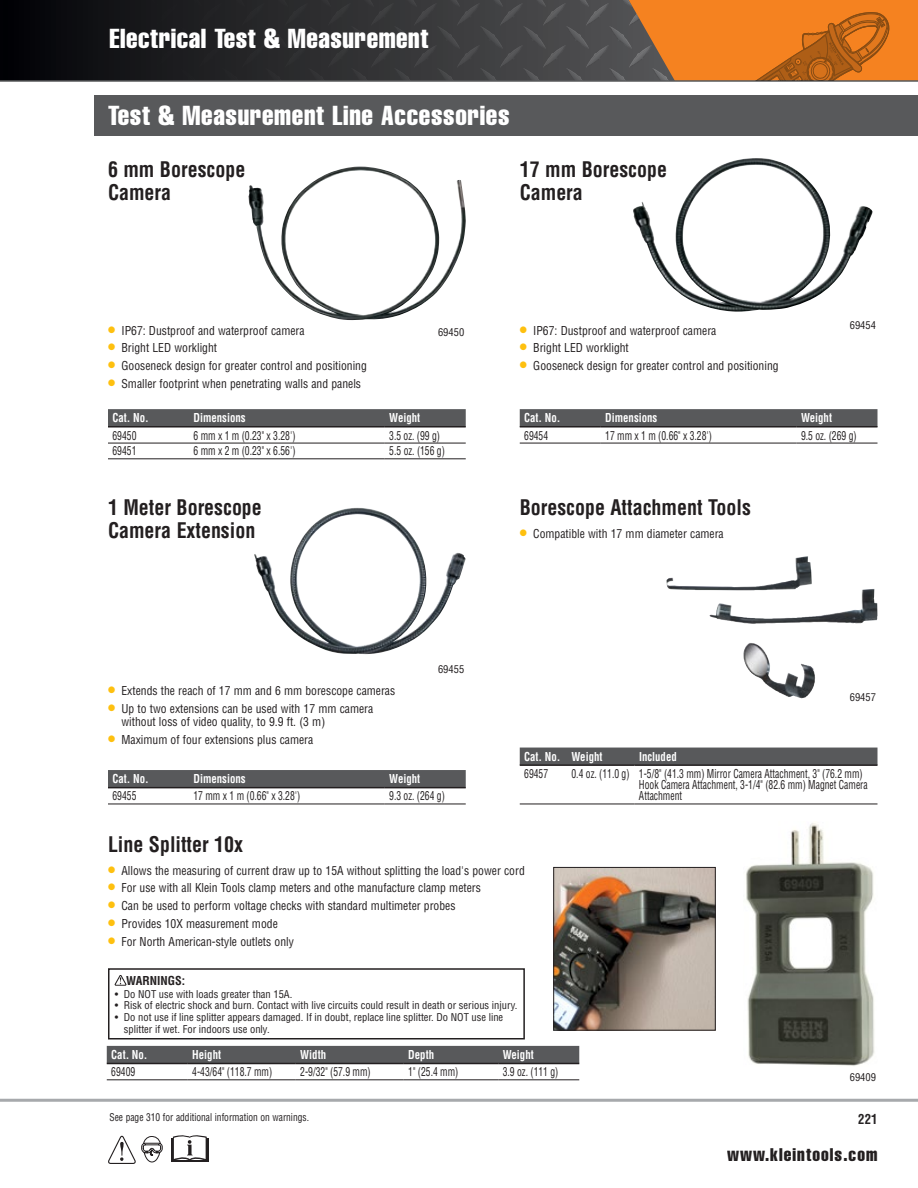
<style>
.page{position:relative;width:918px;height:1188px;background:#fff}
.page>*{position:absolute;margin:0;border:0;box-sizing:border-box;transform-origin:0 0}
.t1{font:27px "Helvetica LT Std Comp";letter-spacing:.025em;color:#fff}
.t2{font:700 condensed 21px/22.5px "Helvetica LT Std";color:#231f20;scale:.95 1}
.t3{font:18px "Helvetica LT Std Comp";letter-spacing:.06em;color:#231f20}
.t4{font:700 condensed 13.5px "Helvetica LT Std";color:#262324;scale:.95 1}
.t5{font:condensed 12px/13.5px "Helvetica LT Std";color:#231f20}
.t6{font:condensed 12px/11.2px "Helvetica LT Std";color:#231f20;scale:.8 1}
.t7{font:700 condensed 12px "Helvetica LT Std";color:#fff;scale:.9 1}
.t8{font:700 condensed 12px "Helvetica LT Std";color:#231f20}
.t9{font:condensed 10.5px/12px "Helvetica LT Std";color:#231f20}
.t10{font:condensed 10.5px "Helvetica LT Std";color:#231f20;scale:.9 1}
.s1{font-size:21.9px;color:#fec00f}
</style>
<div class="page">
<img style="left:746px;top:823px;width:129px;height:243px">
<div style="left:107px;top:1046px;width:472px;height:17px;background:#58595b"></div>
<hr style="left:107px;top:1080px;width:81px;height:1px;background:#231f20">
<hr style="left:188px;top:1080px;width:108px;height:1px;background:#231f20">
<hr style="left:296px;top:1080px;width:108px;height:1px;background:#231f20">
<hr style="left:404px;top:1080px;width:94px;height:1px;background:#231f20">
<hr style="left:498px;top:1080px;width:81px;height:1px;background:#231f20">
<hr style="left:107px;top:1063px;width:81px;height:1px;background:#231f20">
<hr style="left:188px;top:1063px;width:108px;height:1px;background:#231f20">
<hr style="left:296px;top:1063px;width:108px;height:1px;background:#231f20">
<hr style="left:404px;top:1063px;width:94px;height:1px;background:#231f20">
<hr style="left:498px;top:1063px;width:81px;height:1px;background:#231f20">
<svg style="left:115px;top:975px;width:11px;height:10px"></svg>
<div style="left:108px;top:968px;width:417px;height:72px;border:2px solid #231f20"></div>
<img style="left:556px;top:869px;width:158px;height:159px">
<div style="left:554px;top:867px;width:162px;height:163px;border:1px solid #231f20"></div>
<img style="left:248px;top:167px;width:218px;height:153px">
<div style="left:108px;top:409px;width:358px;height:17px;background:#58595b"></div>
<hr style="left:108px;top:443px;width:81px;height:1px;background:#231f20">
<hr style="left:108px;top:459px;width:81px;height:1px;background:#231f20">
<hr style="left:189px;top:443px;width:196px;height:1px;background:#231f20">
<hr style="left:189px;top:459px;width:196px;height:1px;background:#231f20">
<hr style="left:385px;top:443px;width:81px;height:1px;background:#231f20">
<hr style="left:385px;top:459px;width:81px;height:1px;background:#231f20">
<hr style="left:108px;top:426px;width:81px;height:2px;background:#231f20">
<hr style="left:189px;top:426px;width:196px;height:2px;background:#231f20">
<hr style="left:385px;top:426px;width:81px;height:2px;background:#231f20">
<img style="left:633px;top:158px;width:240px;height:154px">
<div style="left:520px;top:409px;width:358px;height:17px;background:#58595b"></div>
<hr style="left:520px;top:443px;width:81px;height:1px;background:#231f20">
<hr style="left:601px;top:443px;width:195px;height:1px;background:#231f20">
<hr style="left:796px;top:443px;width:82px;height:1px;background:#231f20">
<hr style="left:520px;top:426px;width:81px;height:2px;background:#231f20">
<hr style="left:601px;top:426px;width:195px;height:2px;background:#231f20">
<hr style="left:796px;top:426px;width:82px;height:2px;background:#231f20">
<img style="left:254px;top:508px;width:103px;height:135px">
<div style="left:108px;top:770px;width:358px;height:17px;background:#58595b"></div>
<hr style="left:108px;top:804px;width:81px;height:1px;background:#231f20">
<hr style="left:189px;top:804px;width:196px;height:1px;background:#231f20">
<hr style="left:385px;top:804px;width:81px;height:1px;background:#231f20">
<hr style="left:108px;top:787px;width:81px;height:1px;background:#231f20">
<hr style="left:189px;top:787px;width:196px;height:1px;background:#231f20">
<hr style="left:385px;top:787px;width:81px;height:1px;background:#231f20">
<img style="left:667px;top:556px;width:195px;height:68px">
<div style="left:520px;top:748px;width:358px;height:16px;background:#58595b"></div>
<hr style="left:520px;top:764px;width:47px;height:2px;background:#231f20">
<hr style="left:567px;top:764px;width:67px;height:2px;background:#231f20">
<hr style="left:634px;top:764px;width:244px;height:2px;background:#231f20">
<hr style="left:520px;top:804px;width:47px;height:1px;background:#231f20">
<hr style="left:567px;top:804px;width:67px;height:1px;background:#231f20">
<hr style="left:634px;top:804px;width:244px;height:1px;background:#231f20">
<div style="left:94px;top:95px;width:824px;height:41px;background:#58595b"></div>
<svg style="left:108px;top:1136px;width:55px;height:28px"></svg>
<div style="left:594px;top:0;width:324px;height:81px;background:#f58220"></div>
<svg style="left:0;top:0;width:675px;height:80px;background:#34302f"></svg>
<hr style="left:0;top:1099px;width:918px;height:3px;background:#a7a9ac">
<hr style="left:0;top:80px;width:918px;height:2px;background:#58595b">
<svg style="left:735px;top:12px;width:167px;height:70px"></svg>
<div style="left:171px;top:1138px;width:37px;height:23px;background:#231f20"></div>
<svg style="left:173px;top:1135px;width:34px;height:25px"></svg>
<h1 class="t1" style="left:110px;top:21px;width:320px">Electrical Test &amp; Measurement</h1>
<h1 class="t1" style="left:108px;top:98px;width:403px">Test &amp; Measurement Line Accessories</h1>
<h2 class="t2" style="left:108px;top:158px;width:146px">6 mm Borescope<br>Camera</h2>
<h2 class="t2" style="left:520px;top:158px;width:157px">17 mm Borescope<br>Camera</h2>
<p class="t5" style="left:108px;top:323px;width:198px"><span class="s1">•</span> IP67: Dustproof and waterproof camera</p>
<p class="t5" style="left:108px;top:341px;width:111px"><span class="s1">•</span> Bright LED worklight</p>
<p class="t5" style="left:108px;top:359px;width:260px"><span class="s1">•</span> Gooseneck design for greater control and positioning</p>
<p class="t5" style="left:108px;top:377px;width:255px"><span class="s1">•</span> Smaller footprint when penetrating walls and panels</p>
<p class="t9" style="left:438px;top:326px;width:28px">69450</p>
<p class="t7" style="left:113px;top:410px;width:42px">Cat. No.</p>
<p class="t7" style="left:194px;top:410px;width:59px">Dimensions</p>
<p class="t7" style="left:389px;top:410px;width:36px">Weight</p>
<p class="t6" style="left:112px;top:429px;width:31px">69450</p>
<p class="t6" style="left:194px;top:429px;width:129px">6 mm x 1 m (0.23" x 3.28')</p>
<p class="t6" style="left:389px;top:429px;width:65px">3.5 oz. (99 g)</p>
<p class="t6" style="left:113px;top:445px;width:31px">69451</p>
<p class="t6" style="left:194px;top:445px;width:129px">6 mm x 2 m (0.23" x 6.56')</p>
<p class="t6" style="left:389px;top:445px;width:71px">5.5 oz. (156 g)</p>
<h2 class="t2" style="left:108px;top:496px;width:164px">1 Meter Borescope<br>Camera Extension</h2>
<p class="t5" style="left:520px;top:323px;width:198px"><span class="s1">•</span> IP67: Dustproof and waterproof camera</p>
<p class="t5" style="left:520px;top:341px;width:111px"><span class="s1">•</span> Bright LED worklight</p>
<p class="t5" style="left:520px;top:359px;width:260px"><span class="s1">•</span> Gooseneck design for greater control and positioning</p>
<p class="t9" style="left:850px;top:319px;width:28px">69454</p>
<p class="t7" style="left:524px;top:410px;width:42px">Cat. No.</p>
<p class="t7" style="left:605px;top:410px;width:59px">Dimensions</p>
<p class="t7" style="left:801px;top:410px;width:36px">Weight</p>
<p class="t6" style="left:524px;top:429px;width:31px">69454</p>
<p class="t6" style="left:605px;top:429px;width:135px">17 mm x 1 m (0.66" x 3.28')</p>
<p class="t6" style="left:801px;top:429px;width:71px">9.5 oz. (269 g)</p>
<h2 class="t2" style="left:520px;top:496px;width:245px">Borescope Attachment Tools</h2>
<p class="t5" style="left:520px;top:526px;width:206px"><span class="s1">•</span> Compatible with 17 mm diameter camera</p>
<p class="t5" style="left:108px;top:684px;width:289px"><span class="s1">•</span> Extends the reach of 17 mm and 6 mm borescope cameras</p>
<p class="t5" style="left:122px;top:702px;width:253px;text-indent:-14px"><span class="s1">•</span> Up to two extensions can be used with 17 mm camera without loss of video quality, to 9.9 ft. (3 m)</p>
<p class="t5" style="left:108px;top:733px;width:207px"><span class="s1">•</span> Maximum of four extensions plus camera</p>
<p class="t9" style="left:438px;top:663px;width:28px">69455</p>
<p class="t7" style="left:113px;top:771px;width:42px">Cat. No.</p>
<p class="t7" style="left:194px;top:771px;width:59px">Dimensions</p>
<p class="t7" style="left:389px;top:771px;width:36px">Weight</p>
<p class="t6" style="left:112px;top:790px;width:31px">69455</p>
<p class="t6" style="left:194px;top:790px;width:135px">17 mm x 1 m (0.66" x 3.28')</p>
<p class="t6" style="left:389px;top:790px;width:71px">9.3 oz. (264 g)</p>
<p class="t9" style="left:850px;top:691px;width:28px">69457</p>
<p class="t7" style="left:524px;top:749px;width:88px">Cat. No. Weight</p>
<p class="t7" style="left:639px;top:749px;width:44px">Included</p>
<p class="t6" style="left:524px;top:768px;width:31px">69457</p>
<p class="t6" style="left:639px;top:768px;width:287px;text-indent:-67px">0.4 oz. (11.0 g) 1-5/8" (41.3 mm) Mirror Camera Attachment, 3" (76.2 mm)<br>Hook Camera Attachment, 3-1/4" (82.6 mm) Magnet Camera<br>Attachment</p>
<h2 class="t2" style="left:108px;top:833px;width:144px">Line Splitter 10x</h2>
<p class="t5" style="left:108px;top:863px;width:418px"><span class="s1">•</span> Allows the measuring of current draw up to 15A without splitting the load's power cord</p>
<p class="t5" style="left:108px;top:881px;width:374px"><span class="s1">•</span> For use with all Klein Tools clamp meters and othe manufacture clamp meters</p>
<p class="t5" style="left:108px;top:899px;width:349px"><span class="s1">•</span> Can be used to perform voltage checks with standard multimeter probes</p>
<p class="t5" style="left:108px;top:917px;width:171px"><span class="s1">•</span> Provides 10X measurement mode</p>
<p class="t5" style="left:108px;top:935px;width:187px"><span class="s1">•</span> For North American-style outlets only</p>
<p class="t8" style="left:126px;top:974px;width:61px">WARNINGS:</p>
<p class="t9" style="left:115px;top:988px;width:179px">• Do NOT use with loads greater than 15A.</p>
<p class="t9" style="left:115px;top:999px;width:404px">• Risk of electric shock and burn. Contact with live circuits could result in death or serious injury.</p>
<p class="t9" style="left:124px;top:1011px;width:381px;text-indent:-9px">• Do not use if line splitter appears damaged. If in doubt, replace line splitter. Do NOT use line splitter if wet. For indoors use only.</p>
<p class="t7" style="left:111px;top:1047px;width:42px">Cat. No.</p>
<p class="t7" style="left:192px;top:1047px;width:34px">Height</p>
<p class="t7" style="left:300px;top:1047px;width:30px">Width</p>
<p class="t7" style="left:408px;top:1047px;width:30px">Depth</p>
<p class="t7" style="left:503px;top:1047px;width:36px">Weight</p>
<p class="t6" style="left:111px;top:1066px;width:31px">69409</p>
<p class="t6" style="left:192px;top:1066px;width:101px">4-43/64" (118.7 mm)</p>
<p class="t6" style="left:300px;top:1066px;width:89px">2-9/32" (57.9 mm)</p>
<p class="t6" style="left:408px;top:1066px;width:64px">1" (25.4 mm)</p>
<p class="t6" style="left:503px;top:1066px;width:71px">3.9 oz. (111 g)</p>
<p class="t10" style="left:110px;top:1111px;width:223px">See page 310 for additional information on warnings.</p>
<p class="t9" style="left:850px;top:1072px;width:28px">69409</p>
<p class="t4" style="left:858px;top:1110px;width:22px">221</p>
<h3 class="t3" style="left:727px;top:1143px;width:152px">www.kleintools.com</h3>
</div>
